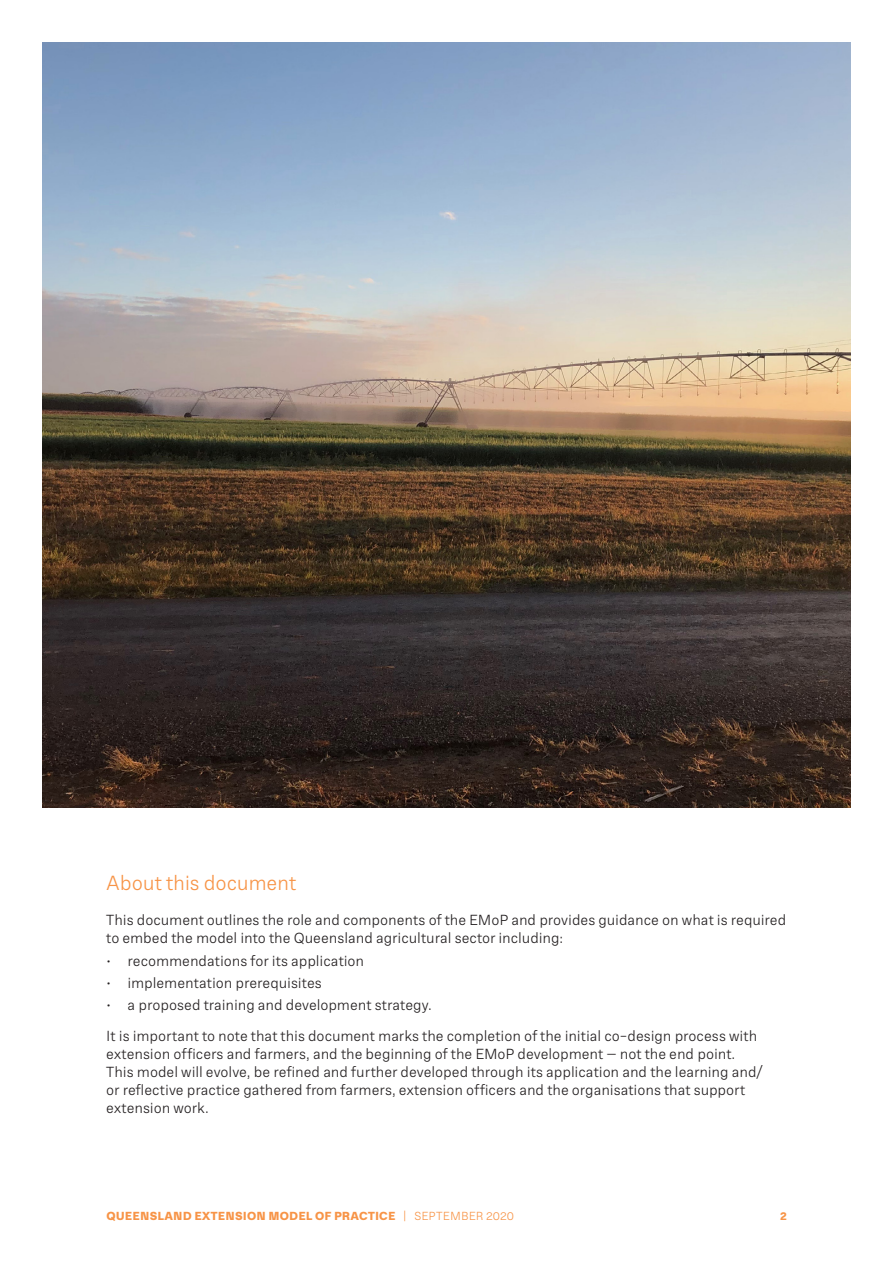
<style>
.page{position:relative;width:893px;height:1263px;background:#fff}
.page>*{position:absolute;margin:0;border:0;box-sizing:border-box;transform-origin:0 0}
.t1{font:300 21px "RNS Physis";letter-spacing:-.01em;color:#f79447}
.t2{font:300 15px/18px "RNS Physis";color:#231f20}
.t3{font:900 12px "RNS Physis";letter-spacing:.015em;color:#f79447}
.s1{font-weight:300}
</style>
<div class="page">
<img style="left:43px;top:43px;width:807px;height:765px">
<h1 class="t1" style="left:106px;top:871px;width:191px">About this document</h1>
<p class="t2" style="left:106px;top:911px;width:681px">This document outlines the role and components of the EMoP and provides guidance on what is required to embed the model into the Queensland agricultural sector including:</p>
<p class="t2" style="left:106px;top:951px;width:259px">• recommendations for its application</p>
<p class="t2" style="left:106px;top:973px;width:217px">• implementation prerequisites</p>
<p class="t2" style="left:106px;top:989px;width:652px;line-height:30.8px">• a proposed training and development strategy.<br>It is important to note that this document marks the completion of the initial co-design process with</p>
<p class="t2" style="left:106px;top:1044px;width:658px">extension officers and farmers, and the beginning of the EMoP development – not the end point.<br>This model will evolve, be refined and further developed through its application and the learning and/ or reflective practice gathered from farmers, extension officers and the organisations that support extension work.</p>
<p class="t3" style="left:106px;top:1209px;width:409px">QUEENSLAND EXTENSION MODEL OF PRACTICE <span class="s1">| SEPTEMBER 2020</span></p>
<p class="t3" style="left:780px;top:1209px;width:8px">2</p>
</div>
